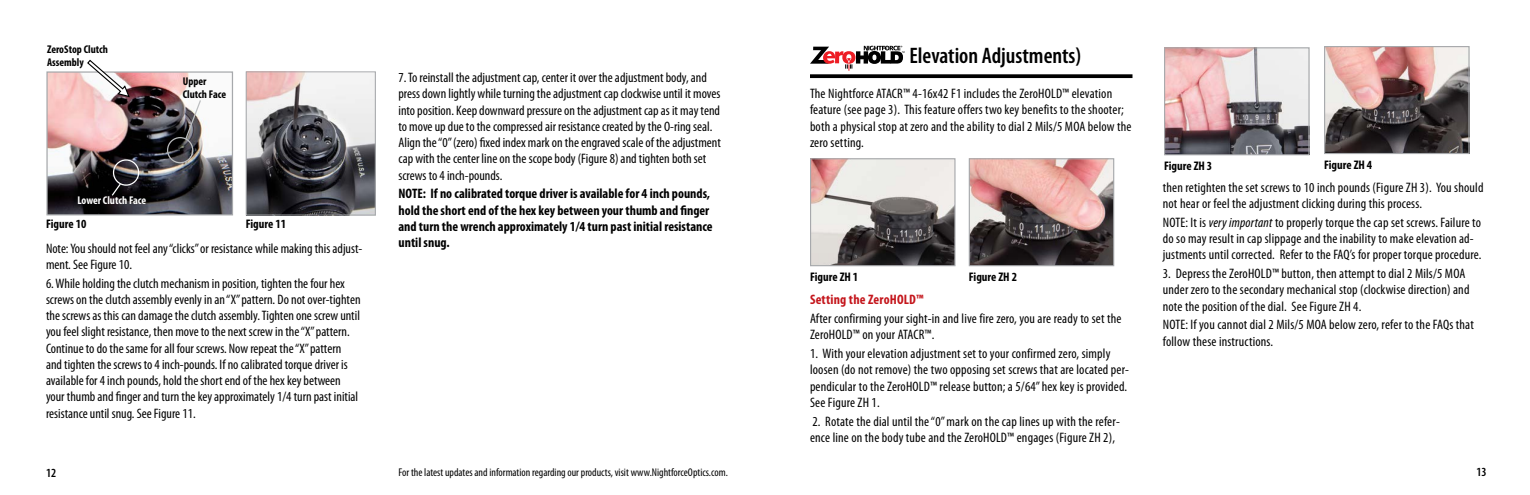
<style>
.page{position:relative;width:1530px;height:495px;background:#fff}
.page>*{position:absolute;margin:0;border:0;box-sizing:border-box;transform-origin:0 0}
.t1{font:600 condensed 22.5px "Myriad Pro";color:#000}
.t2{font:condensed 13.75px/16.2px "Myriad Pro";color:#000}
.t3{font:700 condensed 13.75px/16.2px "Myriad Pro";color:#000}
.t4{font:700 condensed 13.75px "Myriad Pro";letter-spacing:.015em;color:#c4161c}
.t5{font:700 condensed 12.5px "Myriad Pro";color:#000}
.t6{font:600 condensed 12.5px "Myriad Pro";color:#000}
.t7{font:condensed 11.25px "Myriad Pro";color:#000}
.t8{font:700 condensed 11.25px/13.5px "Myriad Pro";color:#000}
.t9{font:700 condensed 11.25px "Myriad Pro";color:#fff}
.s1{font-style:italic}
</style>
<div class="page">
<img style="left:48px;top:73px;width:183px;height:140px">
<div style="left:46px;top:71px;width:187px;height:144px;border:1px solid #a7a9ac"></div>
<svg style="left:86px;top:59px;width:45px;height:39px"></svg>
<img style="left:248px;top:73px;width:126px;height:141px">
<div style="left:246px;top:71px;width:130px;height:145px;border:1px solid #a7a9ac"></div>
<svg style="left:810px;top:74px;width:323px;height:4px"></svg>
<svg style="left:810px;top:46px;width:95px;height:25px"></svg>
<img style="left:812px;top:160px;width:142px;height:104px">
<div style="left:810px;top:158px;width:146px;height:108px;border:1px solid #a7a9ac"></div>
<img style="left:971px;top:160px;width:141px;height:104px">
<div style="left:969px;top:158px;width:145px;height:108px;border:1px solid #a7a9ac"></div>
<img style="left:1166px;top:49px;width:142px;height:104px">
<div style="left:1164px;top:47px;width:146px;height:108px;border:1px solid #a7a9ac"></div>
<img style="left:1326px;top:48px;width:142px;height:104px">
<div style="left:1324px;top:46px;width:146px;height:108px;border:1px solid #a7a9ac"></div>
<div style="left:113px;top:159px;width:26px;height:27px;border:1px solid #fff;border-radius:50%"></div>
<svg style="left:110px;top:182px;width:12px;height:15px"></svg>
<div style="left:167px;top:137px;width:26px;height:26px;border:1px solid #bcbec0;border-radius:50%"></div>
<svg style="left:184px;top:99px;width:18px;height:42px"></svg>
<p class="t8" style="left:47px;top:42px;width:63px">ZeroStop Clutch<br>Assembly</p>
<p class="t8" style="left:183px;top:75px;width:45px;line-height:12.5px">Upper<br>Clutch Face</p>
<p class="t9" style="left:77px;top:193px;width:70px">Lower Clutch Face</p>
<p class="t5" style="left:46px;top:216px;width:42px">Figure 10</p>
<p class="t5" style="left:246px;top:216px;width:42px">Figure 11</p>
<p class="t2" style="left:46px;top:240px;width:318px">Note: You should not feel any “clicks” or resistance while making this adjust&shy;ment. See Figure 10.</p>
<p class="t2" style="left:46px;top:275px;width:316px">6. While holding the clutch mechanism in position, tighten the four hex screws on the clutch assembly evenly in an “X” pattern. Do not over-tighten the screws as this can damage the clutch assembly. Tighten one screw until you feel slight resistance, then move to the next screw in the “X” pattern.<br>Continue to do the same for all four screws. Now repeat the “X” pattern and tighten the screws to 4 inch-pounds. If no calibrated torque driver is available for 4 inch pounds, hold the short end of the hex key between your thumb and finger and turn the key approximately 1/4 turn past initial resistance until snug. See Figure 11.</p>
<p class="t2" style="left:398px;top:69px;width:324px">7. To reinstall the adjustment cap, center it over the adjustment body, and press down lightly while turning the adjustment cap clockwise until it moves into position. Keep downward pressure on the adjustment cap as it may tend to move up due to the compressed air resistance created by the O-ring seal.<br>Align the “0” (zero) fixed index mark on the engraved scale of the adjustment cap with the center line on the scope body (Figure 8) and tighten both set screws to 4 inch-pounds.</p>
<p class="t3" style="left:398px;top:185px;width:316px">NOTE: If no calibrated torque driver is available for 4 inch pounds, hold the short end of the hex key between your thumb and finger and turn the wrench approximately 1/4 turn past initial resistance until snug.</p>
<h1 class="t1" style="left:910px;top:41px;width:173px">Elevation Adjustments)</h1>
<p class="t2" style="left:810px;top:85px;width:323px">The Nightforce ATACR™ 4-16x42 F1 includes the ZeroHOLD™ elevation feature (see page 3). This feature offers two key benefits to the shooter; both a physical stop at zero and the ability to dial 2 Mils/5 MOA below the zero setting.</p>
<p class="t5" style="left:810px;top:269px;width:50px">Figure ZH 1</p>
<p class="t5" style="left:969px;top:269px;width:50px">Figure ZH 2</p>
<p class="t4" style="left:810px;top:291px;width:115px">Setting the ZeroHOLD™</p>
<p class="t2" style="left:810px;top:310px;width:313px">After confirming your sight-in and live fire zero, you are ready to set the<br>ZeroHOLD™ on your ATACR™.</p>
<p class="t2" style="left:810px;top:345px;width:321px">1. With your elevation adjustment set to your confirmed zero, simply loosen (do not remove) the two opposing set screws that are located per&shy;pendicular to the ZeroHOLD™ release button; a 5/64” hex key is provided.<br>See Figure ZH 1.</p>
<p class="t2" style="left:810px;top:413px;width:311px">2. Rotate the dial until the “0” mark on the cap lines up with the refer&shy;ence line on the body tube and the ZeroHOLD™ engages (Figure ZH 2),</p>
<p class="t5" style="left:1164px;top:158px;width:50px">Figure ZH 3</p>
<p class="t5" style="left:1324px;top:157px;width:50px">Figure ZH 4</p>
<p class="t2" style="left:1163px;top:179px;width:322px">then retighten the set screws to 10 inch pounds (Figure ZH 3). You should not hear or feel the adjustment clicking during this process.</p>
<p class="t2" style="left:1163px;top:214px;width:320px">NOTE: It is <span class="s1">very important</span> to properly torque the cap set screws. Failure to do so may result in cap slippage and the inability to make elevation ad&shy;justments until corrected. Refer to the FAQ’s for proper torque procedure.</p>
<p class="t2" style="left:1163px;top:265px;width:308px">3. Depress the ZeroHOLD™ button, then attempt to dial 2 Mils/5 MOA under zero to the secondary mechanical stop (clockwise direction) and note the position of the dial. See Figure ZH 4.</p>
<p class="t2" style="left:1163px;top:316px;width:313px">NOTE: If you cannot dial 2 Mils/5 MOA below zero, refer to the FAQs that follow these instructions.</p>
<p class="t6" style="left:46px;top:465px;width:12px">12</p>
<p class="t7" style="left:398px;top:465px;width:331px">For the latest updates and information regarding our products, visit www.NightforceOptics.com.</p>
<p class="t6" style="left:1476px;top:464px;width:12px">13</p>
</div>
